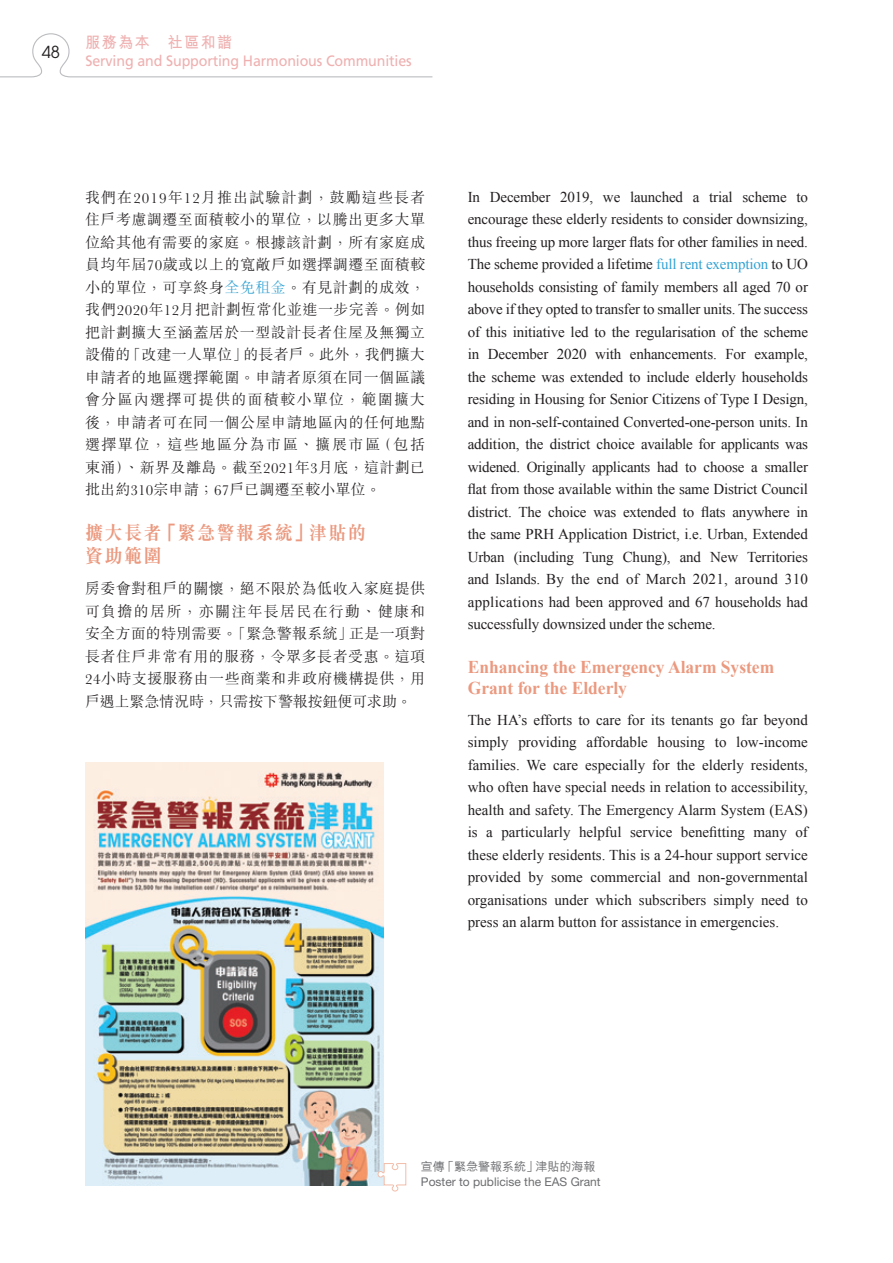
<style>
.page{position:relative;width:893px;height:1263px;background:#fff}
.page>*{position:absolute;margin:0;border:0;box-sizing:border-box;transform-origin:0 0}
.Chi_Sub_head{font:700 19.5px/22.5px "M Sung HK";letter-spacing:.075em;color:#eb997f;scale:.93 1}
.Eng_Sub_head{font:700 18px/21px "Times New Roman";color:#eb997f}
.t1{font:16.5px "Avant Garde";color:#231f20}
.t2{font:700 15.75px "M Hei HK";letter-spacing:.1em;color:#efb0b0;scale:.95 1}
.Eng_Body_tex{font:15px/22.5px "Times New Roman";letter-spacing:-.01em;color:#231f20;text-align:justify}
.Chi_Body_tex{font:300 15px/22.5px "M Sung HK";letter-spacing:.025em;color:#231f20;text-align:justify}
.t3{font:15px "Frutiger";letter-spacing:-.01em;color:#efb0b0;scale:.95 1}
.t4{font:12px "Helvetica Neue";color:#6c6d70}
.t5{font:500 12px "M Hei HK";color:#6c6d70}
.s1{color:#32a2d3}
</style>
<div class="page">
<img style="left:85px;top:763px;width:299px;height:422px">
<svg style="left:377px;top:1163px;width:30px;height:29px"></svg>
<svg style="left:0;top:33px;width:433px;height:45px"></svg>
<p class="t1" style="left:42px;top:42px;width:20px">48</p>
<p class="t2" style="left:85px;top:31px;width:156px">服務為本｀社區和諧</p>
<p class="t3" style="left:85px;top:52px;width:345px">Serving and Supporting Harmonious Communities</p>
<p class="Chi_Body_tex" style="left:85px;top:185px;width:342px">我們在2019年12月推出試驗計劃，鼓勵這些長者住戶考慮調遷至面積較小的單位，以騰出更多大單位給其他有需要的家庭。根據該計劃，所有家庭成員均年屆70歲或以上的寬敞戶如選擇調遷至面積較小的單位，可享終身<span class="s1">全免租金</span>。有見計劃的成效，我們2020年12月把計劃恆常化並進一步完善。例如把計劃擴大至涵蓋居於一型設計長者住屋及無獨立設備的「改建一人單位」的長者戶。此外，我們擴大申請者的地區選擇範圍。申請者原須在同一個區議會分區內選擇可提供的面積較小單位，範圍擴大後，申請者可在同一個公屋申請地區內的任何地點選擇單位，這些地區分為市區、擴展市區（包括東涌）、新界及離島。截至2021年3月底，這計劃已批出約310宗申請；67戶已調遷至較小單位。</p>
<p class="Chi_Sub_head" style="left:85px;top:522px;width:304px">擴大長者「緊急警報系統」津貼的資助範圍</p>
<p class="Chi_Body_tex" style="left:85px;top:576px;width:342px">房委會對租戶的關懷，絕不限於為低收入家庭提供可負擔的居所，亦關注年長居民在行動、健康和安全方面的特別需要。「緊急警報系統」正是一項對長者住戶非常有用的服務，令眾多長者受惠。這項24小時支援服務由一些商業和非政府機構提供，用戶遇上緊急情況時，只需按下警報按鈕便可求助。</p>
<p class="Eng_Body_tex" style="left:468px;top:185px;width:342px">In December 2019, we launched a trial scheme to encourage these elderly residents to consider downsizing, thus freeing up more larger flats for other families in need.<br>The scheme provided a lifetime <span class="s1">full rent exemption</span> to UO households consisting of family members all aged 70 or above if they opted to transfer to smaller units. The success of this initiative led to the regularisation of the scheme in December 2020 with enhancements. For example, the scheme was extended to include elderly households residing in Housing for Senior Citizens of Type I Design, and in non-self-contained Converted-one-person units. In addition, the district choice available for applicants was widened. Originally applicants had to choose a smaller flat from those available within the same District Council district. The choice was extended to flats anywhere in the same PRH Application District, i.e. Urban, Extended Urban (including Tung Chung), and New Territories and Islands. By the end of March 2021, around 310 applications had been approved and 67 households had successfully downsized under the scheme.</p>
<p class="Eng_Sub_head" style="left:468px;top:656px;width:308px">Enhancing the Emergency Alarm System<br>Grant for the Elderly</p>
<p class="Eng_Body_tex" style="left:468px;top:708px;width:342px">The HA’s efforts to care for its tenants go far beyond simply providing affordable housing to low-income families. We care especially for the elderly residents, who often have special needs in relation to accessibility, health and safety. The Emergency Alarm System (EAS) is a particularly helpful service benefitting many of these elderly residents. This is a 24-hour support service provided by some commercial and non-governmental organisations under which subscribers simply need to press an alarm button for assistance in emergencies.</p>
<p class="t5" style="left:421px;top:1158px;width:176px">宣傳「緊急警報系統」津貼的海報</p>
<p class="t4" style="left:421px;top:1174px;width:181px">Poster to publicise the EAS Grant</p>
</div>
